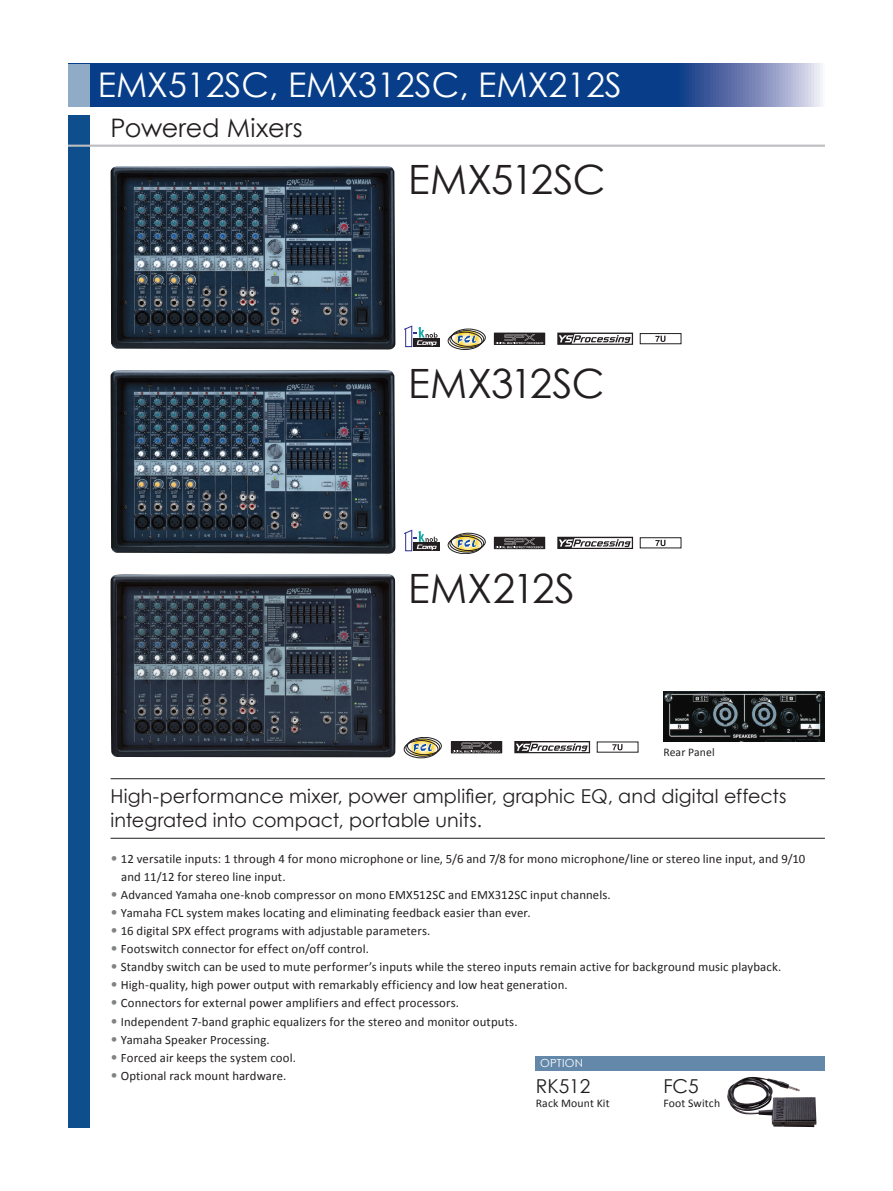
<style>
.page{position:relative;width:893px;height:1191px;background:#fff}
.page>*{position:absolute;margin:0;border:0;box-sizing:border-box;transform-origin:0 0}
.t1{font:40.35px "Century Gothic";letter-spacing:-.01em;color:#231f20}
.t2{font:34.05px "Century Gothic";color:#fff}
.t3{font:25.5px "Century Gothic";letter-spacing:-.005em;color:#231f20}
.t4{font:19.2px/23.4px "Century Gothic";letter-spacing:.005em;color:#231f20}
.t5{font:12.75px/18.1px "Calibri";letter-spacing:.01em;color:#231f20}
.t6{font:11.7px "Calibri";letter-spacing:.01em;color:#231f20}
.t7{font:11.1px "Century Gothic";letter-spacing:.03em;color:#fff}
.s1{font-size:14.85px;color:#808285}
</style>
<div class="page">
<img style="left:111px;top:166px;width:284px;height:184px">
<img style="left:111px;top:370px;width:284px;height:184px">
<img style="left:663px;top:691px;width:162px;height:50px">
<img style="left:111px;top:574px;width:284px;height:183px">
<svg style="left:89px;top:64px;width:734px;height:42px;background:#1e4d92"></svg>
<div style="left:68px;top:64px;width:21px;height:42px;background:#8fabc5"></div>
<div style="left:68px;top:115px;width:21px;height:1012px;background:#0f4e8c"></div>
<hr style="left:68px;top:145px;width:757px;height:2px;background:#bcbdc0">
<hr style="left:111px;top:778px;width:714px;height:1px;background:#231f20">
<hr style="left:111px;top:838px;width:714px;height:1px;background:#231f20">
<div style="left:536px;top:1055px;width:289px;height:15px;background:#6488aa"></div>
<img style="left:727px;top:1077px;width:89px;height:50px">
<svg style="left:612px;top:744px;width:10px;height:6px"></svg>
<div style="left:451px;top:741px;width:51px;height:12px;background:#231f20"></div>
<svg style="left:453px;top:742px;width:47px;height:10px"></svg>
<svg style="left:514px;top:741px;width:76px;height:12px"></svg>
<svg style="left:404px;top:737px;width:38px;height:21px"></svg>
<div style="left:640px;top:537px;width:41px;height:11px;border:1px solid #231f20"></div>
<svg style="left:655px;top:540px;width:10px;height:6px"></svg>
<svg style="left:494px;top:537px;width:51px;height:12px"></svg>
<svg style="left:496px;top:538px;width:47px;height:10px"></svg>
<svg style="left:557px;top:537px;width:76px;height:12px"></svg>
<div style="left:414px;top:543px;width:26px;height:8px;background:#231f20"></div>
<svg style="left:404px;top:530px;width:34px;height:21px"></svg>
<svg style="left:448px;top:533px;width:38px;height:21px"></svg>
<div style="left:640px;top:333px;width:41px;height:11px;border:1px solid #231f20"></div>
<svg style="left:655px;top:336px;width:10px;height:6px"></svg>
<div style="left:494px;top:332px;width:51px;height:13px;background:#231f20"></div>
<svg style="left:496px;top:334px;width:47px;height:10px"></svg>
<svg style="left:557px;top:332px;width:76px;height:13px"></svg>
<div style="left:414px;top:339px;width:26px;height:8px;background:#231f20"></div>
<svg style="left:404px;top:326px;width:34px;height:21px"></svg>
<svg style="left:448px;top:329px;width:38px;height:21px"></svg>
<h2 class="t2" style="left:98px;top:64px;width:526px">EMX512SC, EMX312SC, EMX212S</h2>
<h3 class="t3" style="left:111px;top:112px;width:194px">Powered Mixers</h3>
<h1 class="t1" style="left:408px;top:155px;width:199px">EMX512SC</h1>
<h1 class="t1" style="left:408px;top:359px;width:198px">EMX312SC</h1>
<h1 class="t1" style="left:408px;top:563px;width:168px">EMX212S</h1>
<p class="t6" style="left:663px;top:745px;width:53px">Rear Panel</p>
<h3 class="t4" style="left:111px;top:784px;width:678px">High-performance mixer, power amplifier, graphic EQ, and digital effects integrated into compact, portable units.</h3>
<p class="t5" style="left:121px;top:849px;width:686px;text-indent:-11px"><span class="s1">•</span> 12 versatile inputs: 1 through 4 for mono microphone or line, 5/6 and 7/8 for mono microphone/line or stereo line input, and 9/10 and 11/12 for stereo line input.</p>
<p class="t5" style="left:111px;top:885px;width:502px"><span class="s1">•</span> Advanced Yamaha one-knob compressor on mono EMX512SC and EMX312SC input channels.</p>
<p class="t5" style="left:111px;top:903px;width:421px"><span class="s1">•</span> Yamaha FCL system makes locating and eliminating feedback easier than ever.</p>
<p class="t5" style="left:111px;top:921px;width:321px"><span class="s1">•</span> 16 digital SPX effect programs with adjustable parameters.</p>
<p class="t5" style="left:111px;top:939px;width:260px"><span class="s1">•</span> Footswitch connector for effect on/off control.</p>
<p class="t5" style="left:111px;top:957px;width:672px"><span class="s1">•</span> Standby switch can be used to mute performer’s inputs while the stereo inputs remain active for background music playback.</p>
<p class="t5" style="left:111px;top:975px;width:459px"><span class="s1">•</span> High-quality, high power output with remarkably efficiency and low heat generation.</p>
<p class="t5" style="left:111px;top:993px;width:350px"><span class="s1">•</span> Connectors for external power amplifiers and effect processors.</p>
<p class="t5" style="left:111px;top:1011px;width:409px"><span class="s1">•</span> Independent 7-band graphic equalizers for the stereo and monitor outputs.</p>
<p class="t5" style="left:111px;top:1029px;width:161px"><span class="s1">•</span> Yamaha Speaker Processing.</p>
<p class="t5" style="left:111px;top:1047px;width:187px"><span class="s1">•</span> Forced air keeps the system cool.</p>
<p class="t5" style="left:111px;top:1065px;width:177px"><span class="s1">•</span> Optional rack mount hardware.</p>
<h3 class="t4" style="left:536px;top:1074px;width:56px">RK512</h3>
<p class="t6" style="left:536px;top:1096px;width:75px">Rack Mount Kit</p>
<p class="t7" style="left:540px;top:1056px;width:45px">OPTION</p>
<h3 class="t4" style="left:663px;top:1074px;width:37px">FC5</h3>
<p class="t6" style="left:663px;top:1096px;width:58px">Foot Switch</p>
</div>
